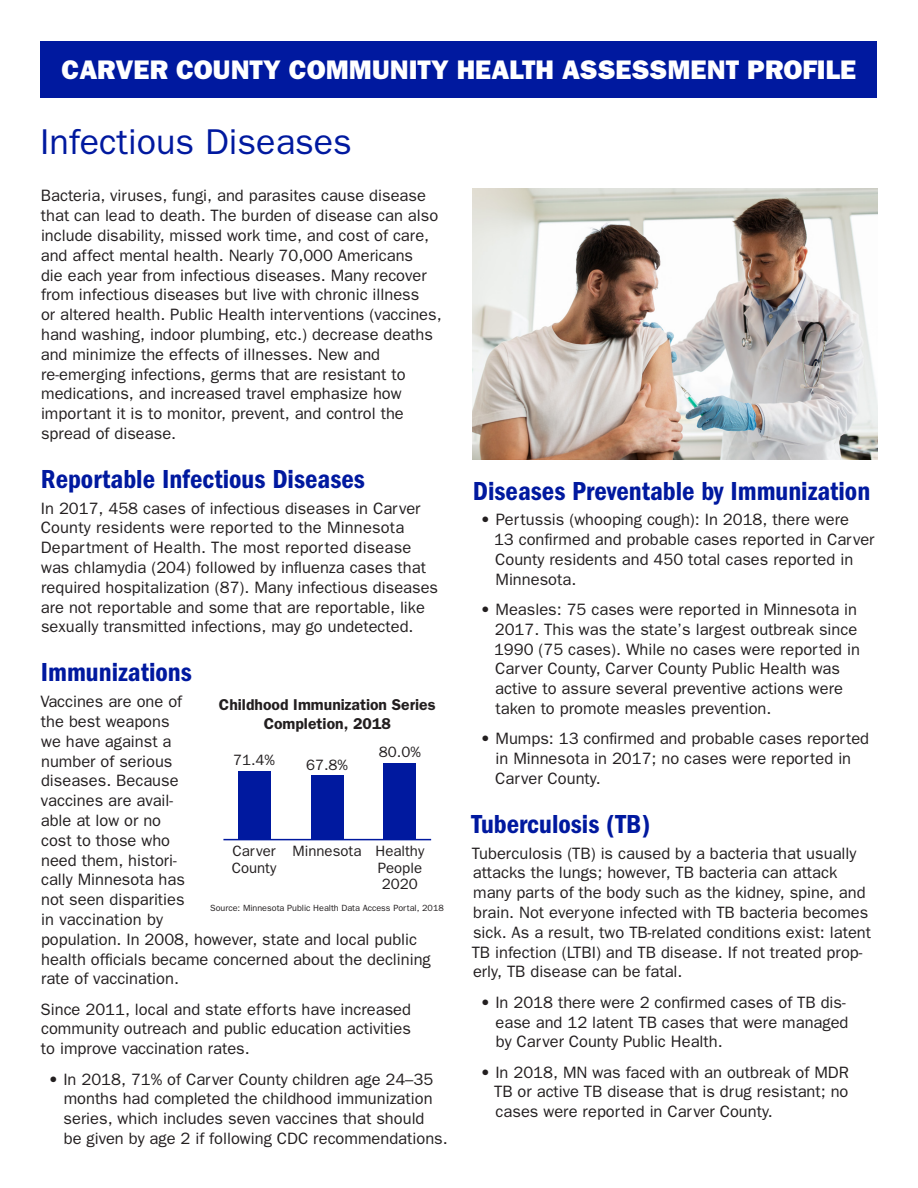
<style>
.page{position:relative;width:918px;height:1188px;background:#fff}
.page>*{position:absolute;margin:0;border:0;box-sizing:border-box;transform-origin:0 0}
.t1{font:36px "Franklin Gothic";color:#00199f}
.head{font:600 condensed 27px "Franklin Gothic";color:#00199f}
.t2{font:800 27px "Franklin Gothic";color:#fff}
.body{font:16.5px/19.8px "Franklin Gothic";color:#231f20}
.t3{font:600 15.75px/19.5px "Franklin Gothic";color:#231f20;text-align:center}
.t4{font:15px/16.5px "Franklin Gothic";color:#231f20}
.t5{font:9px "Franklin Gothic";color:#231f20}
</style>
<div class="page">
<div style="left:40px;top:41px;width:838px;height:56px;background:#00199f"></div>
<div style="left:238px;top:771px;width:32px;height:69px;background:#00199f"></div>
<div style="left:311px;top:775px;width:32px;height:65px;background:#00199f"></div>
<div style="left:384px;top:763px;width:32px;height:77px;background:#00199f"></div>
<hr style="left:223px;top:839px;width:208px;height:1px;background:#00199f">
<img style="left:472px;top:189px;width:406px;height:270px">
<h2 class="t2" style="left:62px;top:54px;width:796px">CARVER COUNTY COMMUNITY HEALTH ASSESSMENT PROFILE</h2>
<p class="t1" style="left:40px;top:122px;width:313px">Infectious Diseases</p>
<p class="body" style="left:41px;top:186px;width:402px">Bacteria, viruses, fungi, and parasites cause disease that can lead to death. The burden of disease can also include disability, missed work time, and cost of care, and affect mental health. Nearly 70,000 Americans<br>die each year from infectious diseases. Many recover from infectious diseases but live with chronic illness<br>or altered health. Public Health interventions (vaccines, hand washing, indoor plumbing, etc.) decrease deaths and minimize the effects of illnesses. New and re-emerging infections, germs that are resistant to medications, and increased travel emphasize how important it is to monitor, prevent, and control the spread of disease.</p>
<p class="head" style="left:41px;top:463px;width:325px">Reportable Infectious Diseases</p>
<p class="body" style="left:41px;top:498px;width:399px">In 2017, 458 cases of infectious diseases in Carver County residents were reported to the Minnesota Department of Health. The most reported disease was chlamydia (204) followed by influenza cases that required hospitalization (87). Many infectious diseases are not reportable and some that are reportable, like sexually transmitted infections, may go undetected.</p>
<p class="head" style="left:41px;top:657px;width:152px">Immunizations</p>
<p class="body" style="left:40px;top:692px;width:392px">Vaccines are one of<br>the best weapons<br>we have against a<br>number of serious<br>diseases. Because<br>vaccines are avail-<br>able at low or no<br>cost to those who<br>need them, histori-<br>cally Minnesota has<br>not seen disparities<br>in vaccination by<br>population. In 2008, however, state and local public health officials became concerned about the declining rate of vaccination.</p>
<p class="body" style="left:41px;top:999px;width:372px;text-align:justify">Since 2011, local and state efforts have increased community outreach and public education activities to improve vaccination rates.</p>
<p class="body" style="left:64px;top:1069px;width:386px;text-indent:-15px">• In 2018, 71% of Carver County children age 24–35 months had completed the childhood immunization series, which includes seven vaccines that should<br>be given by age 2 if following CDC recommendations.</p>
<p class="t3" style="left:219px;top:695px;width:218px">Childhood Immunization Series<br>Completion, 2018</p>
<p class="t4" style="left:379px;top:744px;width:43px">80.0%</p>
<p class="t4" style="left:233px;top:752px;width:43px">71.4%</p>
<p class="t4" style="left:306px;top:757px;width:43px">67.8%</p>
<p class="t4" style="left:232px;top:843px;width:46px">Carver<br>County</p>
<p class="t4" style="left:293px;top:843px;width:70px">Minnesota</p>
<p class="t4" style="left:375px;top:843px;width:50px">Healthy<br>People<br>2020</p>
<p class="t5" style="left:210px;top:903px;width:235px">Source: Minnesota Public Health Data Access Portal, 2018</p>
<p class="head" style="left:473px;top:475px;width:399px">Diseases Preventable by Immunization</p>
<p class="body" style="left:494px;top:510px;width:382px;text-indent:-14px">• Pertussis (whooping cough): In 2018, there were<br>13 confirmed and probable cases reported in Carver County residents and 450 total cases reported in Minnesota.</p>
<p class="body" style="left:494px;top:600px;width:367px;text-indent:-14px">• Measles: 75 cases were reported in Minnesota in 2017. This was the state’s largest outbreak since 1990 (75 cases). While no cases were reported in Carver County, Carver County Public Health was active to assure several preventive actions were taken to promote measles prevention.</p>
<p class="body" style="left:495px;top:729px;width:375px;text-indent:-15px">• Mumps: 13 confirmed and probable cases reported in Minnesota in 2017; no cases were reported in<br>Carver County.</p>
<p class="head" style="left:472px;top:808px;width:180px">Tuberculosis (TB)</p>
<p class="body" style="left:472px;top:843px;width:401px">Tuberculosis (TB) is caused by a bacteria that usually attacks the lungs; however, TB bacteria can attack many parts of the body such as the kidney, spine, and brain. Not everyone infected with TB bacteria becomes sick. As a result, two TB-related conditions exist: latent TB infection (LTBI) and TB disease. If not treated prop&shy;erly, TB disease can be fatal.</p>
<p class="body" style="left:496px;top:992px;width:354px;text-indent:-15px">• In 2018 there were 2 confirmed cases of TB dis&shy;ease and 12 latent TB cases that were managed by Carver County Public Health.</p>
<p class="body" style="left:494px;top:1062px;width:356px;text-align:justify;text-indent:-14px">• In 2018, MN was faced with an outbreak of MDR TB or active TB disease that is drug resistant; no cases were reported in Carver County.</p>
</div>
